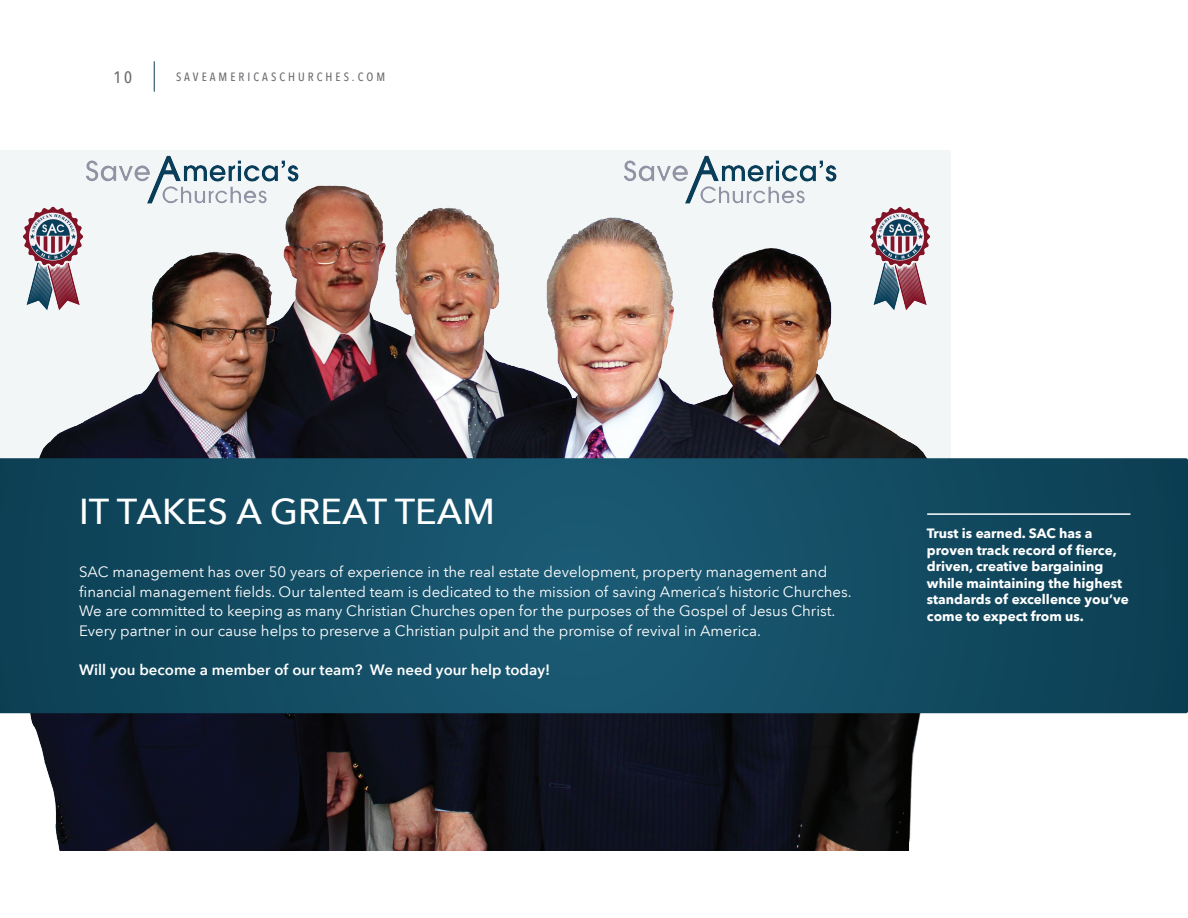
<style>
.page{position:relative;width:1188px;height:918px;background:#fff}
.page>*{position:absolute;margin:0;border:0;box-sizing:border-box;transform-origin:0 0}
.t1{font:500 36px "Avenir Next LT Com";color:#fff}
.t2{font:500 condensed 16.5px "Avenir Next LT Com";color:#6c6d70}
.t3{font:15px/19.5px "Avenir Next LT Com";color:#fff}
.t4{font:600 15px "Avenir Next LT Com";color:#fff}
.t5{font:700 13.5px/16.5px "Avenir Next LT Com";color:#fff}
.t6{font:500 condensed 12px "Avenir Next LT Com";letter-spacing:.25em;color:#6c6d70}
</style>
<div class="page">
<img style="left:0;top:62px;width:1007px;height:788px">
<svg style="left:0;top:458px;width:1188px;height:255px;background:#134c63"></svg>
<hr style="left:928px;top:513px;width:202px;height:2px;background:#fff">
<img style="left:850px;top:185px;width:87px;height:145px">
<img style="left:3px;top:185px;width:87px;height:145px">
<img style="left:580px;top:114px;width:283px;height:127px">
<img style="left:42px;top:114px;width:283px;height:127px">
<p class="t2" style="left:114px;top:67px;width:20px">10</p>
<p class="t6" style="left:176px;top:70px;width:211px">SAVEAMERICASCHURCHES.COM</p>
<h1 class="t1" style="left:79px;top:490px;width:417px">IT TAKES A GREAT TEAM</h1>
<p class="t3" style="left:79px;top:562px;width:774px">SAC management has over 50 years of experience in the real estate development, property management and financial management fields. Our talented team is dedicated to the mission of saving America’s historic Churches.<br>We are committed to keeping as many Christian Churches open for the purposes of the Gospel of Jesus Christ.<br>Every partner in our cause helps to preserve a Christian pulpit and the promise of revival in America.</p>
<p class="t4" style="left:79px;top:660px;width:473px">Will you become a member of our team? We need your help today!</p>
<p class="t5" style="left:927px;top:525px;width:203px">Trust is earned. SAC has a proven track record of fierce, driven, creative bargaining while maintaining the highest standards of excellence you’ve come to expect from us.</p>
</div>
